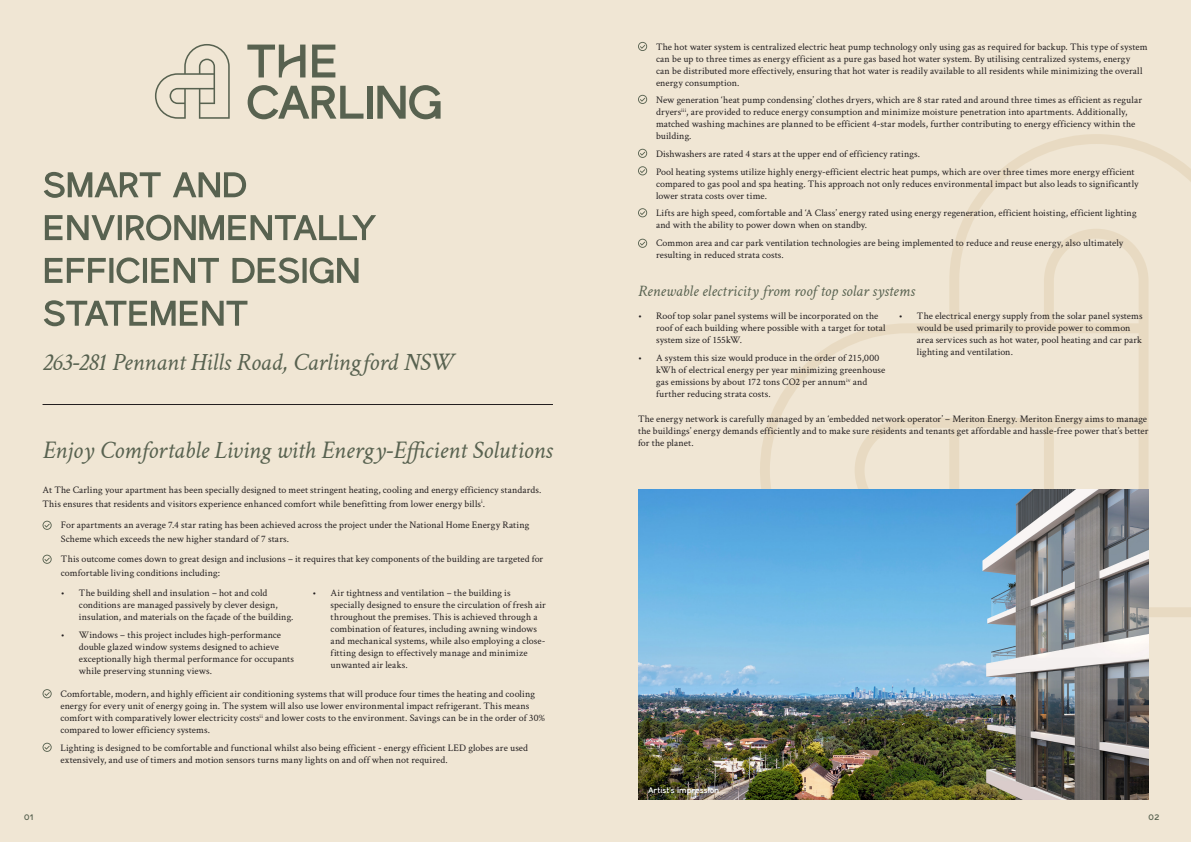
<style>
.page{position:relative;width:1191px;height:842px;background:#f0e6d4}
.page>*{position:absolute;margin:0;border:0;box-sizing:border-box;transform-origin:0 0}
.t1{font:italic 25px "Crimson Text";letter-spacing:-.01em;color:#586250}
.t2{font:italic 16px "Crimson Text";color:#586250}
.t3{font:10px/12px "Crimson Text";letter-spacing:.005em;color:#231f20}
.t4{font:8px "Karl";letter-spacing:.01em;color:#fff}
.t5{font:8px "Karl";color:#586250}
</style>
<div class="page">
<svg style="left:760px;top:134px;width:431px;height:483px"></svg>
<svg style="left:44px;top:300px;width:203px;height:26px"></svg>
<svg style="left:45px;top:257px;width:313px;height:26px"></svg>
<hr style="left:43px;top:404px;width:510px;height:1px;background:#231f20">
<svg style="left:247px;top:45px;width:58px;height:32px"></svg>
<svg style="left:312px;top:45px;width:23px;height:32px"></svg>
<svg style="left:248px;top:85px;width:115px;height:34px"></svg>
<div style="left:367px;top:86px;width:5px;height:33px;background:#586250"></div>
<svg style="left:377px;top:85px;width:63px;height:34px"></svg>
<svg style="left:155px;top:44px;width:75px;height:75px"></svg>
<img style="left:638px;top:489px;width:510px;height:310px">
<svg style="left:44px;top:172px;width:202px;height:26px"></svg>
<svg style="left:45px;top:215px;width:331px;height:26px"></svg>
<svg style="left:43px;top:689px;width:9px;height:9px"></svg>
<svg style="left:43px;top:521px;width:9px;height:9px"></svg>
<svg style="left:43px;top:555px;width:9px;height:9px"></svg>
<svg style="left:43px;top:743px;width:9px;height:9px"></svg>
<svg style="left:638px;top:42px;width:9px;height:9px"></svg>
<svg style="left:638px;top:95px;width:9px;height:9px"></svg>
<svg style="left:638px;top:149px;width:9px;height:9px"></svg>
<svg style="left:638px;top:166px;width:9px;height:9px"></svg>
<svg style="left:638px;top:208px;width:9px;height:9px"></svg>
<svg style="left:638px;top:239px;width:9px;height:9px"></svg>
<p class="t3" style="left:656px;top:40px;width:493px">The hot water system is centralized electric heat pump technology only using gas as required for backup. This type of system can be up to three times as energy efficient as a pure gas based hot water system. By utilising centralized systems, energy<br>can be distributed more effectively, ensuring that hot water is readily available to all residents while minimizing the overall energy consumption.</p>
<p class="t3" style="left:656px;top:94px;width:487px">New generation ‘heat pump condensing’ clothes dryers, which are 8 star rated and around three times as efficient as regular dryers<sup>iii</sup>, are provided to reduce energy consumption and minimize moisture penetration into apartments. Additionally, matched washing machines are planned to be efficient 4-star models, further contributing to energy efficiency within the building.</p>
<p class="t3" style="left:656px;top:144px;width:480px;line-height:17.7px">Dishwashers are rated 4 stars at the upper end of efficiency ratings.<br>Pool heating systems utilize highly energy-efficient electric heat pumps, which are over three times more energy efficient</p>
<p class="t3" style="left:656px;top:177px;width:484px">compared to gas pool and spa heating. This approach not only reduces environmental impact but also leads to significantly lower strata costs over time.</p>
<p class="t3" style="left:656px;top:207px;width:482px">Lifts are high speed, comfortable and ‘A Class’ energy rated using energy regeneration, efficient hoisting, efficient lighting and with the ability to power down when on standby.</p>
<p class="t3" style="left:656px;top:236px;width:469px">Common area and car park ventilation technologies are being implemented to reduce and reuse energy, also ultimately resulting in reduced strata costs.</p>
<h1 class="t1" style="left:43px;top:345px;width:413px">263-281 Pennant Hills Road, Carlingford NSW</h1>
<h1 class="t1" style="left:43px;top:432px;width:511px">Enjoy Comfortable Living with Energy-Efficient Solutions</h1>
<p class="t3" style="left:43px;top:482px;width:500px;line-height:14px">At The Carling your apartment has been specially designed to meet stringent heating, cooling and energy efficiency standards.<br>This ensures that residents and visitors experience enhanced comfort while benefitting from lower energy bills<sup>i</sup>.</p>
<p class="t3" style="left:61px;top:518px;width:470px;line-height:14px">For apartments an average 7.4 star rating has been achieved across the project under the National Home Energy Rating<br>Scheme which exceeds the new higher standard of 7 stars.</p>
<p class="t3" style="left:61px;top:551px;width:484px;line-height:14px">This outcome comes down to great design and inclusions – it requires that key components of the building are targeted for comfortable living conditions including:</p>
<p class="t3" style="left:79px;top:586px;width:216px;text-indent:-18px">• The building shell and insulation – hot and cold conditions are managed passively by clever design, insulation, and materials on the façade of the building.</p>
<p class="t3" style="left:79px;top:628px;width:216px;text-indent:-18px">• Windows – this project includes high-performance double glazed window systems designed to achieve exceptionally high thermal performance for occupants while preserving stunning views.</p>
<p class="t3" style="left:331px;top:586px;width:217px;text-indent:-18px">• Air tightness and ventilation – the building is specially designed to ensure the circulation of fresh air throughout the premises. This is achieved through a combination of features, including awning windows and mechanical systems, while also employing a close&shy;fitting design to effectively manage and minimize unwanted air leaks.</p>
<p class="t3" style="left:61px;top:687px;width:486px">Comfortable, modern, and highly efficient air conditioning systems that will produce four times the heating and cooling energy for every unit of energy going in. The system will also use lower environmental impact refrigerant. This means comfort with comparatively lower electricity costs<sup>ii</sup> and lower costs to the environment. Savings can be in the order of 30% compared to lower efficiency systems.</p>
<p class="t3" style="left:61px;top:741px;width:469px">Lighting is designed to be comfortable and functional whilst also being efficient - energy efficient LED globes are used extensively, and use of timers and motion sensors turns many lights on and off when not required.</p>
<h2 class="t2" style="left:638px;top:279px;width:278px">Renewable electricity from roof top solar systems</h2>
<p class="t3" style="left:656px;top:310px;width:231px;text-indent:-18px">• Roof top solar panel systems will be incorporated on the roof of each building where possible with a target for total system size of 155kW.</p>
<p class="t3" style="left:656px;top:351px;width:231px;text-indent:-18px">• A system this size would produce in the order of 215,000 kWh of electrical energy per year minimizing greenhouse gas emissions by about 172 tons CO2 per annum<sup>iv</sup> and further reducing strata costs.</p>
<p class="t3" style="left:917px;top:310px;width:227px;text-indent:-18px">• The electrical energy supply from the solar panel systems would be used primarily to provide power to common area services such as hot water, pool heating and car park lighting and ventilation.</p>
<p class="t3" style="left:638px;top:413px;width:512px">The energy network is carefully managed by an ‘embedded network operator’ – Meriton Energy. Meriton Energy aims to manage the buildings’ energy demands efficiently and to make sure residents and tenants get affordable and hassle-free power that’s better for the planet.</p>
<p class="t4" style="left:648px;top:785px;width:72px">Artist’s impression</p>
<p class="t5" style="left:24px;top:812px;width:11px">01</p>
<p class="t5" style="left:1148px;top:812px;width:12px">02</p>
</div>
